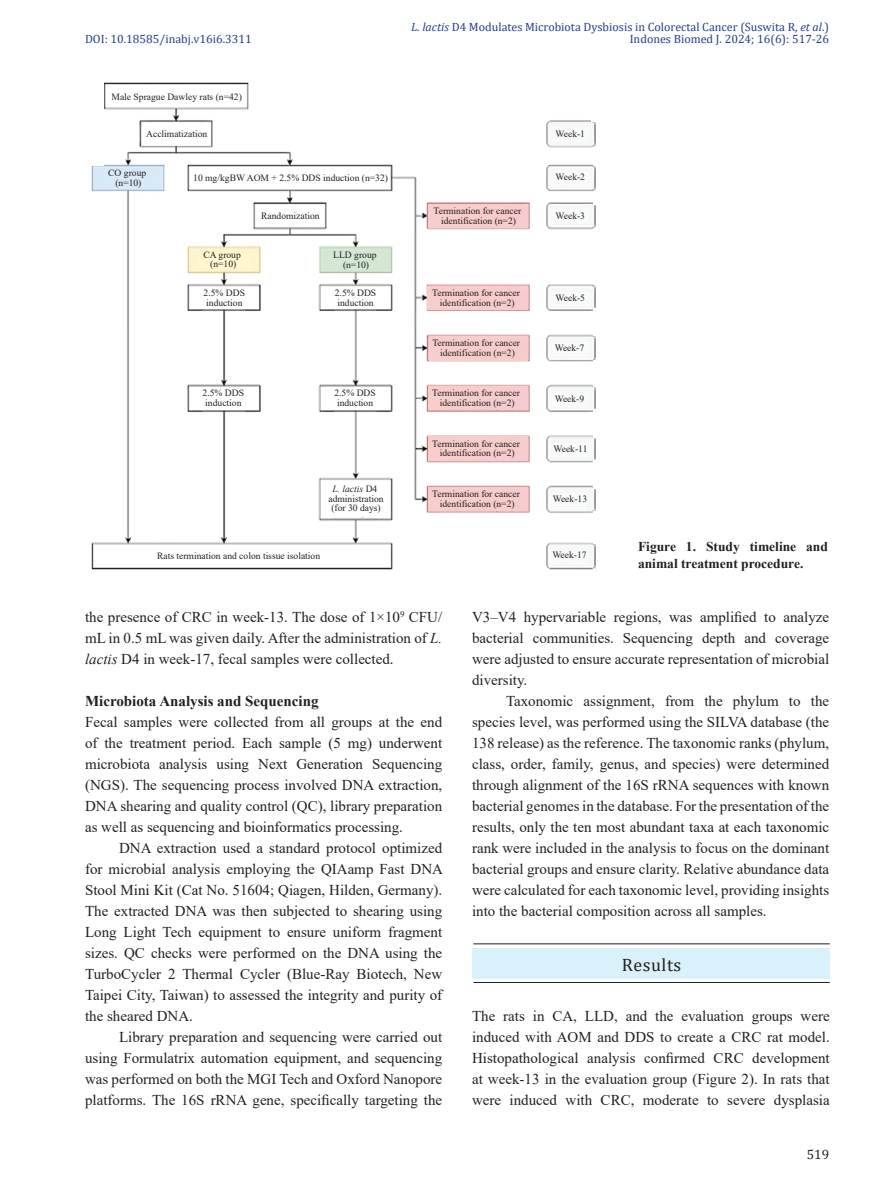
<style>
.page{position:relative;width:893px;height:1191px;background:#fff}
.page>*{position:absolute;margin:0;border:0;box-sizing:border-box;transform-origin:0 0}
.Content_Separator{font:18px "Cambria";letter-spacing:.03em;color:#231f20}
.Body_Text{font:15px/21px "Times New Roman";color:#231f20;text-align:justify}
.Body_Text-2{font:700 15px "Times New Roman";color:#231f20}
.Figure_Legend{font:700 13.5px/16.5px "Times New Roman";color:#231f20}
.t1{font:13.5px "Cambria";color:#231f20}
.t2{font:12px "Cambria";color:#253f8e}
.t3{font:9.6px/9.6px "Times New Roman";color:#231f20;text-align:center}
.s1{font-style:italic}
</style>
<div class="page">
<hr style="left:473px;top:943px;width:357px;height:1px;background:#231f20">
<hr style="left:473px;top:982px;width:357px;height:1px;background:#231f20">
<div style="left:473px;top:948px;width:357px;height:30px;background:#d9f1fb"></div>
<img style="left:92px;top:83px;width:504px;height:486px">
<div style="left:109px;top:88px;width:135px;height:16px;background:#fff"></div>
<div style="left:145px;top:127px;width:64px;height:15px;background:#fff"></div>
<div style="left:193px;top:170px;width:195px;height:17px;background:#fff"></div>
<div style="left:259px;top:211px;width:63px;height:12px;background:#fff"></div>
<div style="left:85px;top:79px;width:19px;height:86px;background:#fff"></div>
<div style="left:85px;top:192px;width:28px;height:349px;background:#fff"></div>
<img style="left:100px;top:173px;width:55px;height:11px">
<img style="left:198px;top:254px;width:52px;height:13px">
<img style="left:328px;top:254px;width:51px;height:13px">
<div style="left:202px;top:287px;width:44px;height:21px;background:#fff"></div>
<div style="left:332px;top:287px;width:47px;height:21px;background:#fff"></div>
<div style="left:198px;top:388px;width:48px;height:21px;background:#fff"></div>
<div style="left:328px;top:388px;width:54px;height:21px;background:#fff"></div>
<div style="left:156px;top:549px;width:181px;height:14px;background:#fff"></div>
<div style="left:325px;top:481px;width:61px;height:36px;background:#fff"></div>
<div style="left:427px;top:286px;width:101px;height:24px;background:#f7cdcb"></div>
<div style="left:428px;top:204px;width:100px;height:24px;background:#f7cdcb"></div>
<div style="left:429px;top:337px;width:99px;height:23px;background:#f7cdcb"></div>
<div style="left:428px;top:386px;width:100px;height:24px;background:#f7cdcb"></div>
<div style="left:428px;top:437px;width:100px;height:23px;background:#f7cdcb"></div>
<div style="left:428px;top:487px;width:100px;height:24px;background:#f7cdcb"></div>
<img style="left:551px;top:128px;width:38px;height:13px">
<img style="left:551px;top:172px;width:38px;height:13px">
<img style="left:551px;top:210px;width:38px;height:13px">
<img style="left:551px;top:292px;width:38px;height:14px">
<img style="left:551px;top:342px;width:37px;height:13px">
<img style="left:551px;top:393px;width:37px;height:14px">
<img style="left:550px;top:443px;width:37px;height:14px">
<img style="left:549px;top:494px;width:38px;height:13px">
<img style="left:550px;top:550px;width:37px;height:13px">
<div style="left:393px;top:563px;width:151px;height:14px;background:#fff"></div>
<div style="left:249px;top:76px;width:359px;height:24px;background:#fff"></div>
<div style="left:591px;top:96px;width:12px;height:25px;background:#fff"></div>
<div style="left:593px;top:147px;width:7px;height:19px;background:#fff"></div>
<div style="left:593px;top:191px;width:7px;height:13px;background:#fff"></div>
<div style="left:593px;top:228px;width:5px;height:56px;background:#fff"></div>
<div style="left:593px;top:308px;width:8px;height:27px;background:#fff"></div>
<div style="left:593px;top:360px;width:5px;height:26px;background:#fff"></div>
<div style="left:593px;top:410px;width:5px;height:28px;background:#fff"></div>
<div style="left:593px;top:460px;width:5px;height:28px;background:#fff"></div>
<div style="left:593px;top:511px;width:5px;height:32px;background:#fff"></div>
<p class="t2" style="left:411px;top:19px;width:420px"><span class="s1">L. lactis</span> D4 Modulates Microbiota Dysbiosis in Colorectal Cancer (Suswita R, <span class="s1">et al</span>.)</p>
<p class="t2" style="left:85px;top:31px;width:168px">DOI: 10.18585/inabj.v16i6.3311</p>
<p class="t2" style="left:630px;top:31px;width:201px">Indones Biomed J. 2024; 16(6): 517-26</p>
<p class="t3" style="left:111px;top:92px;width:132px">Male Sprague Dawley rats (n=42)</p>
<p class="t3" style="left:146px;top:129px;width:63px">Acclimatization</p>
<p class="t3" style="left:193px;top:173px;width:196px">10 mg/kgBW AOM + 2.5% DDS induction (n=32)</p>
<p class="t3" style="left:261px;top:211px;width:60px">Randomization</p>
<p class="t3" style="left:108px;top:168px;width:40px">CO group (n=10)</p>
<p class="t3" style="left:203px;top:249px;width:39px">CA group (n=10)</p>
<p class="t3" style="left:333px;top:250px;width:45px">LLD group (n=10)</p>
<p class="t3" style="left:204px;top:288px;width:43px;text-align:left">2.5% DDS induction</p>
<p class="t3" style="left:335px;top:288px;width:43px;text-align:left">2.5% DDS induction</p>
<p class="t3" style="left:203px;top:388px;width:43px;text-align:left">2.5% DDS induction</p>
<p class="t3" style="left:334px;top:388px;width:43px;text-align:left">2.5% DDS induction</p>
<p class="t3" style="left:328px;top:483px;width:57px"><span class="s1">L. lactis</span> D4 administration (for 30 days)</p>
<p class="t3" style="left:157px;top:550px;width:165px">Rats termination and colon tissue isolation</p>
<p class="t3" style="left:434px;top:206px;width:89px">Termination for cancer identification (n=2)</p>
<p class="t3" style="left:432px;top:288px;width:89px">Termination for cancer identification (n=2)</p>
<p class="t3" style="left:432px;top:338px;width:89px">Termination for cancer identification (n=2)</p>
<p class="t3" style="left:432px;top:388px;width:89px">Termination for cancer identification (n=2)</p>
<p class="t3" style="left:432px;top:438px;width:89px">Termination for cancer identification (n=2)</p>
<p class="t3" style="left:432px;top:489px;width:89px">Termination for cancer identification (n=2)</p>
<p class="t3" style="left:556px;top:128px;width:31px">Week-1</p>
<p class="t3" style="left:556px;top:172px;width:31px">Week-2</p>
<p class="t3" style="left:556px;top:210px;width:31px">Week-3</p>
<p class="t3" style="left:556px;top:293px;width:31px">Week-5</p>
<p class="t3" style="left:555px;top:342px;width:31px">Week-7</p>
<p class="t3" style="left:555px;top:394px;width:31px">Week-9</p>
<p class="t3" style="left:553px;top:444px;width:35px">Week-11</p>
<p class="t3" style="left:553px;top:493px;width:36px">Week-13</p>
<p class="t3" style="left:552px;top:550px;width:36px">Week-17</p>
<p class="Figure_Legend" style="left:638px;top:538px;width:191px">Figure 1. Study timeline and animal treatment procedure.</p>
<p class="Body_Text" style="left:85px;top:605px;width:359px">the presence of CRC in week-13. The dose of 1×10<sup>9</sup> CFU/ mL in 0.5 mL was given daily. After the administration of <span class="s1">L. lactis</span> D4 in week-17, fecal samples were collected.</p>
<p class="Body_Text-2" style="left:85px;top:690px;width:235px">Microbiota Analysis and Sequencing</p>
<p class="Body_Text" style="left:85px;top:710px;width:359px">Fecal samples were collected from all groups at the end of the treatment period. Each sample (5 mg) underwent microbiota analysis using Next Generation Sequencing (NGS). The sequencing process involved DNA extraction, DNA shearing and quality control (QC), library preparation as well as sequencing and bioinformatics processing.</p>
<p class="Body_Text" style="left:85px;top:836px;width:359px;text-indent:34px">DNA extraction used a standard protocol optimized for microbial analysis employing the QIAamp Fast DNA Stool Mini Kit (Cat No. 51604; Qiagen, Hilden, Germany).<br>The extracted DNA was then subjected to shearing using Long Light Tech equipment to ensure uniform fragment sizes. QC checks were performed on the DNA using the TurboCycler 2 Thermal Cycler (Blue-Ray Biotech, New Taipei City, Taiwan) to assessed the integrity and purity of the sheared DNA.</p>
<p class="Body_Text" style="left:85px;top:1025px;width:359px;text-indent:34px">Library preparation and sequencing were carried out using Formulatrix automation equipment, and sequencing was performed on both the MGI Tech and Oxford Nanopore platforms. The 16S rRNA gene, specifically targeting the</p>
<p class="Body_Text" style="left:472px;top:605px;width:359px">V3–V4 hypervariable regions, was amplified to analyze bacterial communities. Sequencing depth and coverage were adjusted to ensure accurate representation of microbial diversity.</p>
<p class="Body_Text" style="left:472px;top:689px;width:359px;text-indent:34px">Taxonomic assignment, from the phylum to the species level, was performed using the SILVA database (the 138 release) as the reference. The taxonomic ranks (phylum, class, order, family, genus, and species) were determined through alignment of the 16S rRNA sequences with known bacterial genomes in the database. For the presentation of the results, only the ten most abundant taxa at each taxonomic rank were included in the analysis to focus on the dominant bacterial groups and ensure clarity. Relative abundance data were calculated for each taxonomic level, providing insights into the bacterial composition across all samples.</p>
<p class="Content_Separator" style="left:622px;top:954px;width:61px">Results</p>
<p class="Body_Text" style="left:472px;top:1005px;width:359px">The rats in CA, LLD, and the evaluation groups were induced with AOM and DDS to create a CRC rat model.<br>Histopathological analysis confirmed CRC development at week-13 in the evaluation group (Figure 2). In rats that were induced with CRC, moderate to severe dysplasia</p>
<p class="t1" style="left:807px;top:1146px;width:24px">519</p>
</div>
